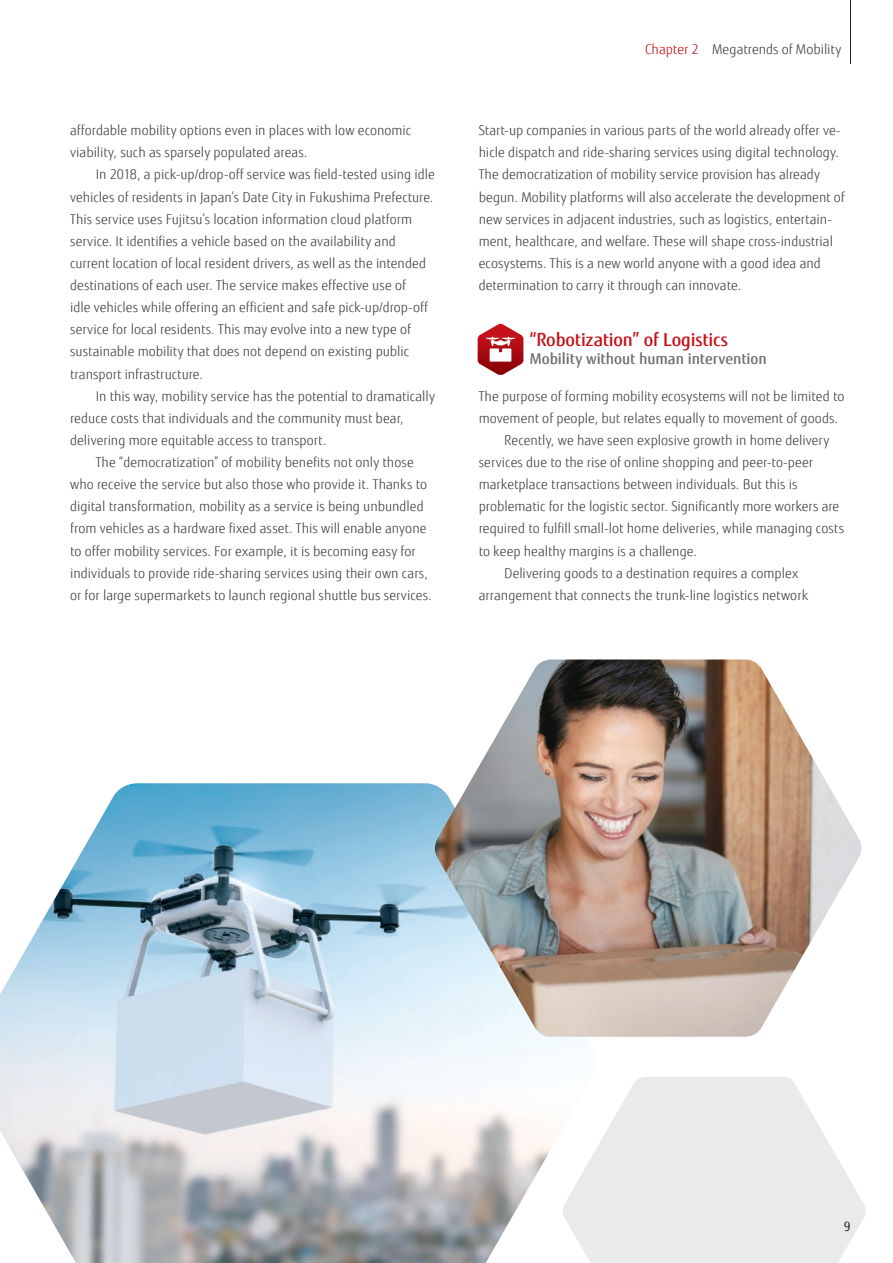
<style>
.page{position:relative;width:893px;height:1263px;background:#fff}
.page>*{position:absolute;margin:0;border:0;box-sizing:border-box;transform-origin:0 0}
.t1{font:500 18px "Fujitsu Sans";letter-spacing:-.01em;color:#c4121a}
.t2{font:500 15px "Fujitsu Sans";color:#6c6d70}
.t3{font:300 13.5px/22.2px "Fujitsu Sans";letter-spacing:.005em;color:#3e3e3f}
.t4{font:12.75px "Fujitsu Sans";color:#231f20}
.s1{color:#c4121a}
</style>
<div class="page">
<svg style="left:601px;top:1077px;width:265px;height:186px;background:#ececed"></svg>
<img style="left:0;top:783px;width:601px;height:480px">
<img style="left:432px;top:659px;width:430px;height:378px">
<svg style="left:478px;top:324px;width:45px;height:51px"></svg>
<hr style="left:851px;top:0;width:1px;height:64px;background:#231f20">
<p class="t3" style="left:70px;top:119px;width:343px">affordable mobility options even in places with low economic viability, such as sparsely populated areas.</p>
<p class="t3" style="left:70px;top:164px;width:366px;text-indent:26px">In 2018, a pick-up/drop-off service was field-tested using idle vehicles of residents in Japan’s Date City in Fukushima Prefecture.<br>This service uses Fujitsu’s location information cloud platform service. It identifies a vehicle based on the availability and current location of local resident drivers, as well as the intended destinations of each user. The service makes effective use of<br>idle vehicles while offering an efficient and safe pick-up/drop-off service for local residents. This may evolve into a new type of sustainable mobility that does not depend on existing public transport infrastructure.</p>
<p class="t3" style="left:96px;top:385px;width:341px">In this way, mobility service has the potential to dramatically</p>
<p class="t3" style="left:70px;top:407px;width:335px">reduce costs that individuals and the community must bear,</p>
<p class="t3" style="left:70px;top:429px;width:258px">delivering more equitable access to transport.</p>
<p class="t3" style="left:96px;top:451px;width:320px">The “democratization” of mobility benefits not only those</p>
<p class="t3" style="left:70px;top:473px;width:359px">who receive the service but also those who provide it. Thanks to</p>
<p class="t3" style="left:70px;top:495px;width:355px">digital transformation, mobility as a service is being unbundled</p>
<p class="t3" style="left:70px;top:518px;width:358px">from vehicles as a hardware fixed asset. This will enable anyone</p>
<p class="t3" style="left:70px;top:540px;width:347px">to offer mobility services. For example, it is becoming easy for</p>
<p class="t3" style="left:70px;top:562px;width:359px">individuals to provide ride-sharing services using their own cars,</p>
<p class="t3" style="left:70px;top:584px;width:363px">or for large supermarkets to launch regional shuttle bus services.</p>
<p class="t3" style="left:645px;top:39px;width:197px"><span class="s1">Chapter 2</span> Megatrends of Mobility</p>
<p class="t3" style="left:479px;top:119px;width:367px">Start-up companies in various parts of the world already offer ve&shy;hicle dispatch and ride-sharing services using digital technology.<br>The democratization of mobility service provision has already begun. Mobility platforms will also accelerate the development of new services in adjacent industries, such as logistics, entertain&shy;ment, healthcare, and welfare. These will shape cross-industrial ecosystems. This is a new world anyone with a good idea and determination to carry it through can innovate.</p>
<h1 class="t1" style="left:530px;top:328px;width:200px">“Robotization” of Logistics</h1>
<p class="t2" style="left:530px;top:349px;width:239px">Mobility without human intervention</p>
<p class="t3" style="left:479px;top:385px;width:367px">The purpose of forming mobility ecosystems will not be limited to</p>
<p class="t3" style="left:479px;top:407px;width:361px">movement of people, but relates equally to movement of goods.</p>
<p class="t3" style="left:504px;top:429px;width:327px">Recently, we have seen explosive growth in home delivery</p>
<p class="t3" style="left:479px;top:451px;width:336px">services due to the rise of online shopping and peer-to-peer</p>
<p class="t3" style="left:479px;top:473px;width:320px">marketplace transactions between individuals. But this is</p>
<p class="t3" style="left:479px;top:495px;width:362px">problematic for the logistic sector. Significantly more workers are</p>
<p class="t3" style="left:479px;top:518px;width:367px">required to fulfill small-lot home deliveries, while managing costs</p>
<p class="t3" style="left:479px;top:540px;width:220px">to keep healthy margins is a challenge.</p>
<p class="t3" style="left:504px;top:562px;width:296px">Delivering goods to a destination requires a complex</p>
<p class="t3" style="left:479px;top:584px;width:331px">arrangement that connects the trunk-line logistics network</p>
<p class="t4" style="left:844px;top:1219px;width:8px">9</p>
</div>
